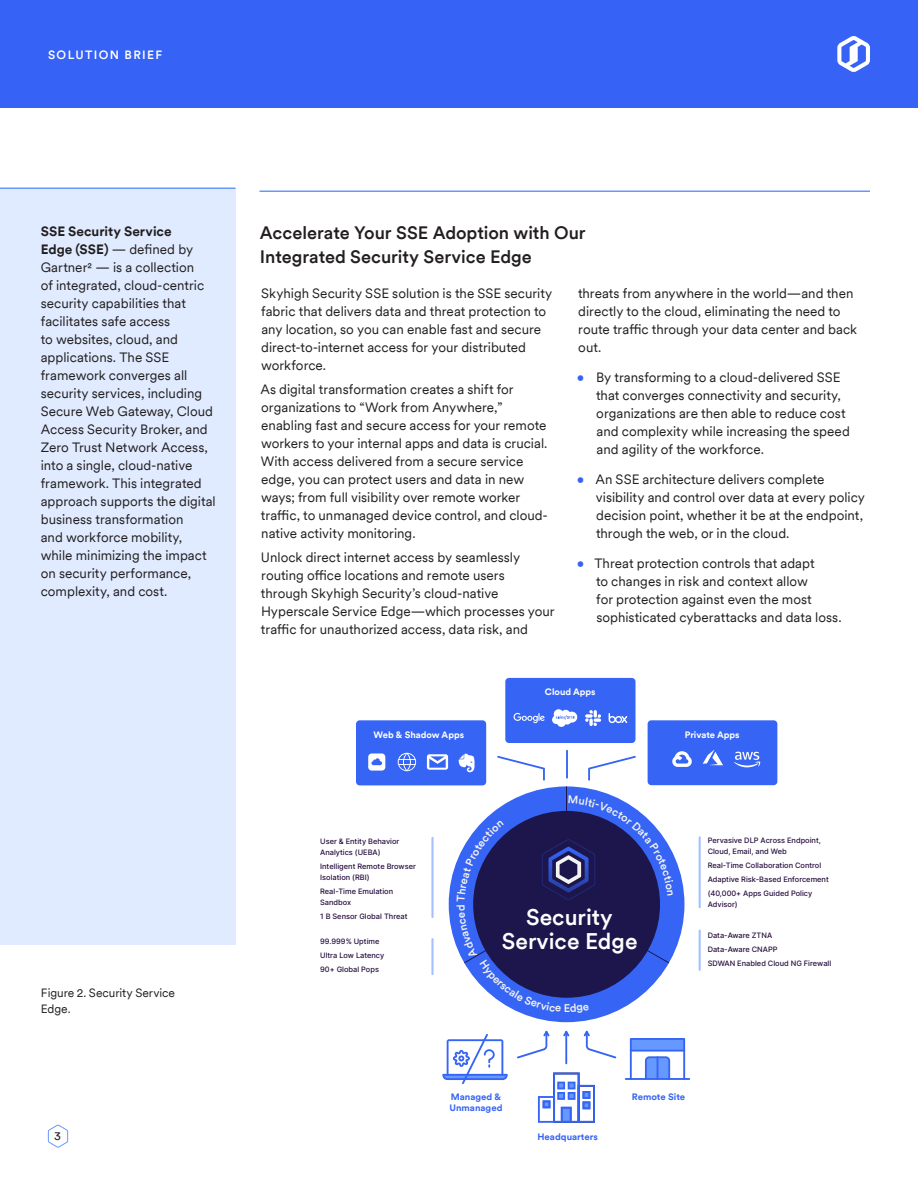
<style>
.page{position:relative;width:918px;height:1188px;background:#fff}
.page>*{position:absolute;margin:0;border:0;box-sizing:border-box;transform-origin:0 0}
.t1{font:500 22.65px/24.3px "Circular XXTT";color:#fff;text-align:center}
.Sub_Head_1__12_16{font:500 18px/24px "Circular XXTT";letter-spacing:-.005em;color:#231f20}
.Body_Copy__9_12{font:13.5px/18px "Circular XXTT";color:#231f20}
.Sidebar_Copy__8_11{font:12px/16.5px "Circular XXTT";letter-spacing:-.005em;color:#231f20}
.t2{font:500 12px "Circular XXTT";letter-spacing:.115em;color:#fff}
.t3{font:12px "Circular XXTT";color:#231f20}
.t4{font:500 11.1px "Circular XXTT";color:#f4f3ef}
.t5{font:700 9.3px "Circular XXTT";color:#3664f4}
.t6{font:700 9.3px "Circular XXTT";color:#fff}
.t7{font:500 7.5px/14px "Inter";color:#270d3f}
.s1{font-weight:700}
.s2{color:#3663f5}
</style>
<div class="page">
<div style="left:0;top:0;width:918px;height:108px;background:#3663f5"></div>
<div style="left:0;top:189px;width:236px;height:756px;background:#e0ebff"></div>
<hr style="left:260px;top:190px;width:610px;height:2px;background:#69f">
<hr style="left:0;top:188px;width:236px;height:1px;background:#69f">
<hr style="left:431px;top:837px;width:3px;height:81px;background:#69f">
<hr style="left:431px;top:938px;width:3px;height:37px;background:#69f">
<hr style="left:699px;top:836px;width:2px;height:72px;background:#69f">
<hr style="left:699px;top:930px;width:2px;height:41px;background:#69f">
<hr style="left:565px;top:1031px;width:2px;height:33px;background:#3664f4">
<svg style="left:563px;top:1031px;width:6px;height:5px"></svg>
<svg style="left:517px;top:1031px;width:33px;height:27px"></svg>
<svg style="left:584px;top:1031px;width:32px;height:27px"></svg>
<hr style="left:566px;top:750px;width:2px;height:29px;background:#3664f4">
<div style="left:449px;top:786px;width:235px;height:236px;background:#3664f4;border-radius:50%"></div>
<hr style="left:566px;top:786px;width:1px;height:118px;background:#1c164c">
<div style="left:356px;top:720px;width:130px;height:65px;background:#3664f4;border-radius:4px"></div>
<svg style="left:368px;top:753px;width:17px;height:18px"></svg>
<svg style="left:427px;top:754px;width:21px;height:16px"></svg>
<svg style="left:459px;top:754px;width:16px;height:19px"></svg>
<svg style="left:398px;top:753px;width:18px;height:18px"></svg>
<div style="left:648px;top:720px;width:129px;height:65px;background:#3664f4;border-radius:4px"></div>
<svg style="left:672px;top:751px;width:20px;height:16px"></svg>
<svg style="left:703px;top:750px;width:20px;height:15px"></svg>
<svg style="left:734px;top:752px;width:27px;height:15px"></svg>
<div style="left:505px;top:678px;width:131px;height:65px;background:#3664f4;border-radius:4px"></div>
<svg style="left:514px;top:713px;width:31px;height:10px"></svg>
<svg style="left:585px;top:710px;width:16px;height:16px"></svg>
<svg style="left:552px;top:709px;width:25px;height:18px"></svg>
<svg style="left:609px;top:713px;width:18px;height:10px"></svg>
<svg style="left:538px;top:1073px;width:57px;height:50px"></svg>
<svg style="left:625px;top:1038px;width:65px;height:42px"></svg>
<svg style="left:442px;top:1034px;width:66px;height:50px"></svg>
<svg style="left:588px;top:756px;width:48px;height:25px"></svg>
<svg style="left:497px;top:756px;width:48px;height:25px"></svg>
<svg style="left:48px;top:1124px;width:20px;height:24px"></svg>
<svg style="left:837px;top:36px;width:33px;height:36px"></svg>
<svg style="left:456px;top:796px;width:217px;height:218px"></svg>
<p class="t2" style="left:48px;top:47px;width:116px">SOLUTION BRIEF</p>
<p class="Body_Copy__9_12" style="left:41px;top:222px;width:177px"><span class="s1">SSE Security Service<br>Edge (SSE)</span> — defined by<br>Gartner2 — is a collection<br>of integrated, cloud-centric security capabilities that facilitates safe access<br>to websites, cloud, and applications. The SSE framework converges all security services, including<br>Secure Web Gateway, Cloud<br>Access Security Broker, and<br>Zero Trust Network Access, into a single, cloud-native framework. This integrated approach supports the digital business transformation<br>and workforce mobility, while minimizing the impact on security performance, complexity, and cost.</p>
<p class="Sidebar_Copy__8_11" style="left:41px;top:984px;width:136px">Figure 2. Security Service<br>Edge.</p>
<p class="t3" style="left:54px;top:1128px;width:8px">3</p>
<p class="Sub_Head_1__12_16" style="left:260px;top:220px;width:327px">Accelerate Your SSE Adoption with Our<br>Integrated Security Service Edge</p>
<p class="Body_Copy__9_12" style="left:261px;top:284px;width:293px">Skyhigh Security SSE solution is the SSE security fabric that delivers data and threat protection to any location, so you can enable fast and secure direct-to-internet access for your distributed workforce.</p>
<p class="Body_Copy__9_12" style="left:260px;top:380px;width:289px">As digital transformation creates a shift for organizations to “Work from Anywhere,” enabling fast and secure access for your remote workers to your internal apps and data is crucial.<br>With access delivered from a secure service edge, you can protect users and data in new ways; from full visibility over remote worker traffic, to unmanaged device control, and cloud&shy;native activity monitoring.</p>
<p class="Body_Copy__9_12" style="left:261px;top:548px;width:295px">Unlock direct internet access by seamlessly routing office locations and remote users through Skyhigh Security’s cloud-native Hyperscale Service Edge—which processes your traffic for unauthorized access, data risk, and</p>
<p class="Body_Copy__9_12" style="left:578px;top:284px;width:281px">threats from anywhere in the world—and then directly to the cloud, eliminating the need to route traffic through your data center and back out.</p>
<p class="Body_Copy__9_12" style="left:596px;top:368px;width:255px;text-indent:-19px"><span class="s2">•</span> By transforming to a cloud-delivered SSE that converges connectivity and security, organizations are then able to reduce cost and complexity while increasing the speed and agility of the workforce.</p>
<p class="Body_Copy__9_12" style="left:596px;top:470px;width:270px;text-indent:-19px"><span class="s2">•</span> An SSE architecture delivers complete visibility and control over data at every policy decision point, whether it be at the endpoint, through the web, or in the cloud.</p>
<p class="Body_Copy__9_12" style="left:596px;top:554px;width:247px;text-indent:-19px"><span class="s2">•</span> Threat protection controls that adapt<br>to changes in risk and context allow<br>for protection against even the most sophisticated cyberattacks and data loss.</p>
<p class="t6" style="left:545px;top:685px;width:52px">Cloud Apps</p>
<p class="t6" style="left:374px;top:728px;width:92px">Web &amp; Shadow Apps</p>
<p class="t6" style="left:685px;top:728px;width:56px">Private Apps</p>
<p class="t7" style="left:320px;top:835px;width:81px;line-height:11.1px">User &amp; Entity Behavior<br>Analytics (UEBA)</p>
<p class="t7" style="left:320px;top:860px;width:97px;line-height:11.1px">Intelligent Remote Browser<br>Isolation (RBI)</p>
<p class="t7" style="left:320px;top:885px;width:74px;line-height:11.1px">Real-Time Emulation<br>Sandbox</p>
<p class="t7" style="left:320px;top:909px;width:89px">1 B Sensor Global Threat</p>
<p class="t7" style="left:320px;top:934px;width:66px">99.999% Uptime<br>Ultra Low Latency<br>90+ Global Pops</p>
<h1 class="t1" style="left:502px;top:903px;width:137px">Security<br>Service Edge</h1>
<p class="t4" style="left:564px;top:1001px;width:8px">E</p>
<p class="t7" style="left:708px;top:835px;width:115px;line-height:11.1px">Pervasive DLP Across Endpoint,<br>Cloud, Email, and Web</p>
<p class="t7" style="left:708px;top:858px;width:123px">Real-Time Collaboration Control<br>Adaptive Risk-Based Enforcement (40,000+ Apps Guided Policy</p>
<p class="t7" style="left:708px;top:897px;width:32px">Advisor)</p>
<p class="t7" style="left:708px;top:928px;width:125px">Data-Aware ZTNA<br>Data-Aware CNAPP<br>SDWAN Enabled Cloud NG Firewall</p>
<p class="t5" style="left:451px;top:1090px;width:52px">Managed &amp;</p>
<p class="t5" style="left:632px;top:1090px;width:55px">Remote Site</p>
<p class="t5" style="left:450px;top:1101px;width:55px">Unmanaged</p>
<p class="t5" style="left:538px;top:1131px;width:62px">Headquarters</p>
</div>
